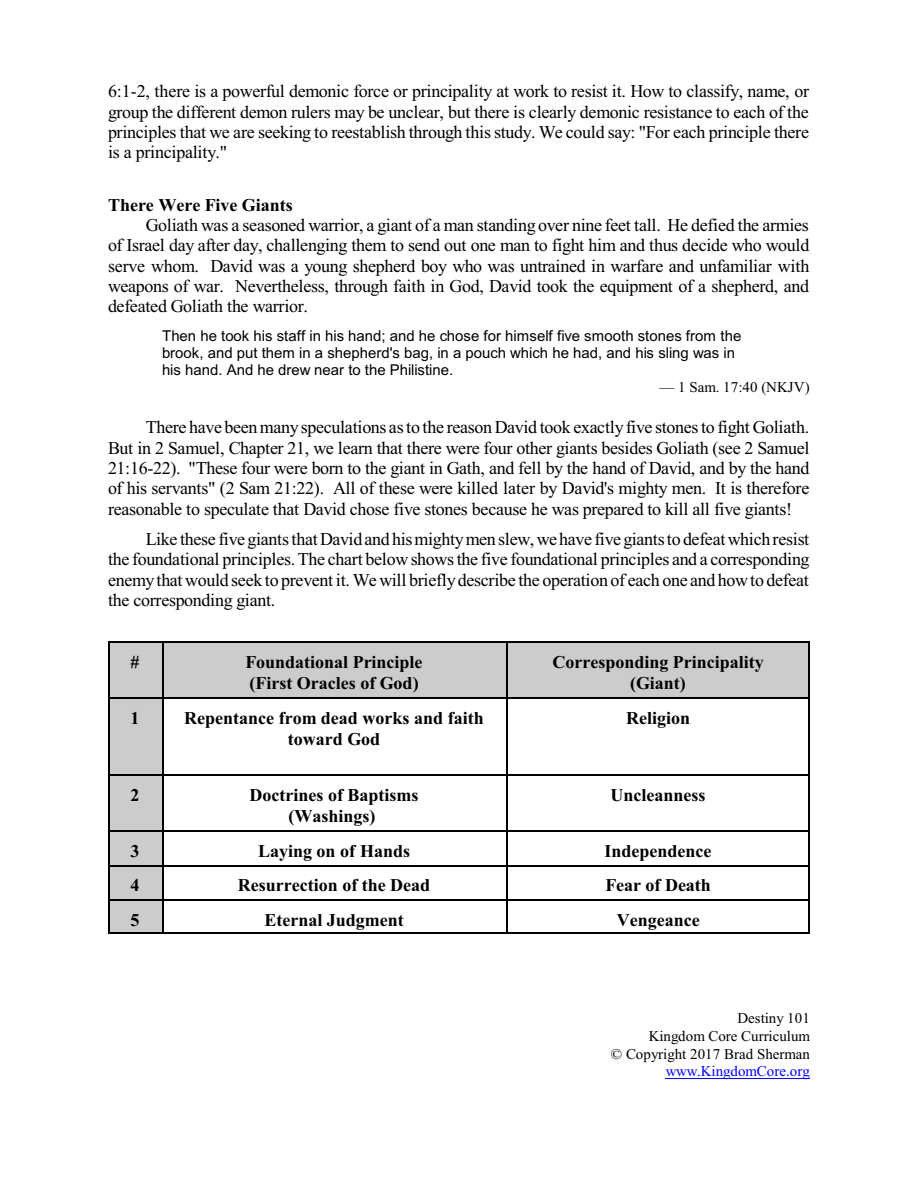
<style>
.page{position:relative;width:918px;height:1188px;background:#fff}
.page>*{position:absolute;margin:0;border:0;box-sizing:border-box;transform-origin:0 0}
.t1{font:18px/20.4px "Times New Roman";letter-spacing:-.02em;color:#000;text-align:justify}
.t2{font:700 18px/21.3px "Times New Roman";color:#000;text-align:center}
.t3{font:15px/17.1px "Arial";color:#000}
.t4{font:15px/17.7px "Times New Roman";color:#000;text-align:right}
.t5{font:15px "Times New Roman";color:#00f}
</style>
<div class="page">
<div style="left:108px;top:642px;width:54px;height:55px;background:#ccc"></div>
<hr style="left:108px;top:642px;width:1px;height:55px;background:#000">
<hr style="left:108px;top:642px;width:54px;height:1px;background:#000">
<div style="left:162px;top:642px;width:344px;height:55px;background:#ccc"></div>
<hr style="left:162px;top:642px;width:1px;height:55px;background:#000">
<hr style="left:162px;top:642px;width:344px;height:1px;background:#000">
<div style="left:506px;top:642px;width:304px;height:55px;background:#ccc"></div>
<hr style="left:506px;top:642px;width:2px;height:55px;background:#000">
<hr style="left:809px;top:642px;width:1px;height:55px;background:#000">
<hr style="left:506px;top:642px;width:304px;height:1px;background:#000">
<div style="left:108px;top:698px;width:54px;height:76px;background:#ccc"></div>
<hr style="left:108px;top:698px;width:1px;height:76px;background:#000">
<hr style="left:108px;top:698px;width:54px;height:1px;background:#000">
<hr style="left:162px;top:698px;width:1px;height:76px;background:#000">
<hr style="left:162px;top:698px;width:344px;height:1px;background:#000">
<hr style="left:506px;top:698px;width:2px;height:76px;background:#000">
<hr style="left:809px;top:698px;width:1px;height:76px;background:#000">
<hr style="left:506px;top:698px;width:304px;height:1px;background:#000">
<div style="left:108px;top:775px;width:54px;height:55px;background:#ccc"></div>
<hr style="left:108px;top:775px;width:1px;height:55px;background:#000">
<hr style="left:108px;top:775px;width:54px;height:1px;background:#000">
<hr style="left:162px;top:775px;width:1px;height:55px;background:#000">
<hr style="left:162px;top:775px;width:344px;height:1px;background:#000">
<hr style="left:506px;top:775px;width:2px;height:55px;background:#000">
<hr style="left:809px;top:775px;width:1px;height:55px;background:#000">
<hr style="left:506px;top:775px;width:304px;height:1px;background:#000">
<div style="left:108px;top:830px;width:54px;height:35px;background:#ccc"></div>
<hr style="left:108px;top:830px;width:1px;height:35px;background:#000">
<hr style="left:108px;top:830px;width:54px;height:2px;background:#000">
<hr style="left:162px;top:830px;width:1px;height:35px;background:#000">
<hr style="left:162px;top:830px;width:344px;height:2px;background:#000">
<hr style="left:506px;top:830px;width:2px;height:35px;background:#000">
<hr style="left:809px;top:830px;width:1px;height:35px;background:#000">
<hr style="left:506px;top:830px;width:304px;height:2px;background:#000">
<div style="left:108px;top:865px;width:54px;height:34px;background:#ccc"></div>
<hr style="left:108px;top:865px;width:1px;height:34px;background:#000">
<hr style="left:108px;top:865px;width:54px;height:1px;background:#000">
<hr style="left:162px;top:865px;width:1px;height:34px;background:#000">
<hr style="left:162px;top:865px;width:344px;height:1px;background:#000">
<hr style="left:506px;top:865px;width:2px;height:34px;background:#000">
<hr style="left:809px;top:865px;width:1px;height:34px;background:#000">
<hr style="left:506px;top:865px;width:304px;height:1px;background:#000">
<div style="left:108px;top:899px;width:54px;height:35px;background:#ccc"></div>
<hr style="left:108px;top:899px;width:1px;height:35px;background:#000">
<hr style="left:108px;top:899px;width:54px;height:2px;background:#000">
<hr style="left:108px;top:933px;width:54px;height:1px;background:#000">
<hr style="left:162px;top:899px;width:1px;height:35px;background:#000">
<hr style="left:162px;top:899px;width:344px;height:2px;background:#000">
<hr style="left:162px;top:933px;width:344px;height:1px;background:#000">
<hr style="left:506px;top:899px;width:2px;height:35px;background:#000">
<hr style="left:809px;top:899px;width:1px;height:35px;background:#000">
<hr style="left:506px;top:899px;width:304px;height:2px;background:#000">
<hr style="left:506px;top:933px;width:304px;height:1px;background:#000">
<hr style="left:666px;top:1078px;width:144px;height:1px;background:#00f">
<p class="t1" style="left:108px;top:83px;width:703px">6:1-2, there is a powerful demonic force or principality at work to resist it. How to classify, name, or group the different demon rulers may be unclear, but there is clearly demonic resistance to each of the principles that we are seeking to reestablish through this study. We could say: "For each principle there is a principality."</p>
<p class="t2" style="left:108px;top:196px;width:186px">There Were Five Giants</p>
<p class="t1" style="left:108px;top:217px;width:703px;text-indent:38px">Goliath was a seasoned warrior, a giant of a man standing over nine feet tall. He defied the armies of Israel day after day, challenging them to send out one man to fight him and thus decide who would serve whom. David was a young shepherd boy who was untrained in warfare and unfamiliar with weapons of war. Nevertheless, through faith in God, David took the equipment of a shepherd, and defeated Goliath the warrior.</p>
<p class="t3" style="left:162px;top:328px;width:581px">Then he took his staff in his hand; and he chose for himself five smooth stones from the brook, and put them in a shepherd's bag, in a pouch which he had, and his sling was in his hand. And he drew near to the Philistine.</p>
<p class="t4" style="left:659px;top:380px;width:152px">— 1 Sam. 17:40 (NKJV)</p>
<p class="t1" style="left:108px;top:419px;width:703px;text-indent:38px">There have beenmanyspeculations as to the reasonDavid took exactlyfive stones to fight Goliath.<br>But in 2 Samuel, Chapter 21, we learn that there were four other giants besides Goliath (see 2 Samuel 21:16-22). "These four were born to the giant in Gath, and fell by the hand of David, and by the hand of his servants" (2 Sam 21:22). All of these were killed later by David's mighty men. It is therefore reasonable to speculate that David chose five stones because he was prepared to kill all five giants!</p>
<p class="t1" style="left:108px;top:531px;width:703px;text-indent:38px">Like these five giantsthatDavidandhismightymenslew,wehave five giantstodefeatwhichresist the foundational principles. The chart belowshows the five foundational principles and a corresponding enemythat would seek to prevent it. We will brieflydescribe the operation of each one andhowto defeat the corresponding giant.</p>
<p class="t2" style="left:130px;top:653px;width:10px">#</p>
<p class="t2" style="left:245px;top:653px;width:179px;text-align:left">Foundational Principle (First Oracles of God)</p>
<p class="t2" style="left:552px;top:653px;width:213px">Corresponding Principality (Giant)</p>
<p class="t2" style="left:130px;top:709px;width:10px">1</p>
<p class="t2" style="left:184px;top:709px;width:301px">Repentance from dead works and faith toward God</p>
<p class="t2" style="left:626px;top:709px;width:66px">Religion</p>
<p class="t2" style="left:130px;top:786px;width:10px">2</p>
<p class="t2" style="left:250px;top:786px;width:170px">Doctrines of Baptisms (Washings)</p>
<p class="t2" style="left:611px;top:786px;width:97px">Uncleanness</p>
<p class="t2" style="left:130px;top:842px;width:10px">3</p>
<p class="t2" style="left:258px;top:842px;width:153px">Laying on of Hands</p>
<p class="t2" style="left:605px;top:842px;width:109px">Independence</p>
<p class="t2" style="left:130px;top:876px;width:10px">4</p>
<p class="t2" style="left:238px;top:876px;width:194px">Resurrection of the Dead</p>
<p class="t2" style="left:605px;top:876px;width:107px">Fear of Death</p>
<p class="t2" style="left:130px;top:911px;width:10px">5</p>
<p class="t2" style="left:264px;top:911px;width:141px">Eternal Judgment</p>
<p class="t2" style="left:617px;top:911px;width:84px">Vengeance</p>
<p class="t4" style="left:611px;top:1011px;width:201px">Destiny 101<br>Kingdom Core Curriculum<br>© Copyright 2017 Brad Sherman</p>
<p class="t5" style="left:666px;top:1066px;width:146px">www.KingdomCore.org</p>
</div>
